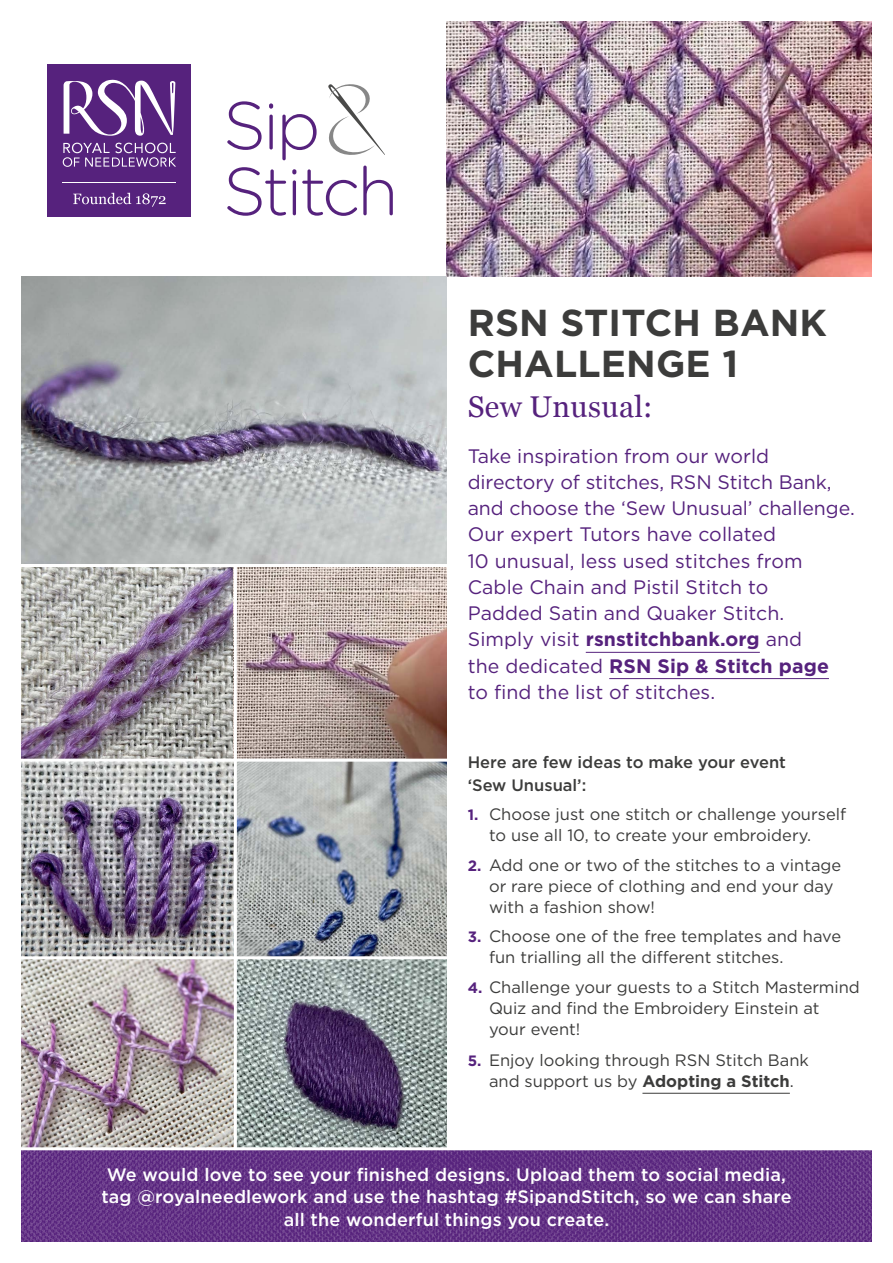
<style>
.page{position:relative;width:893px;height:1263px;background:#fff}
.page>*{position:absolute;margin:0;border:0;box-sizing:border-box;transform-origin:0 0}
.t1{font:700 37.5px/40.5px "Gotham";letter-spacing:.005em;color:#3c3c3b}
.t2{font:30px "Georgia";letter-spacing:.01em;color:#56227d}
.t3{font:19.5px/26.2px "Gotham";color:#56227d}
.t4{font:500 18px/22.5px "Gotham";letter-spacing:.01em;color:#fff;text-align:center}
.t5{font:16.5px/21px "Gotham";color:#3c3c3b}
.t6{font:500 16.5px/22.5px "Gotham";color:#3c3c3b}
.s1{font-weight:700}
.s2{font-weight:700;font-size:15px;color:#56227d}
</style>
<div class="page">
<img style="left:21px;top:567px;width:425px;height:580px">
<svg style="left:21px;top:277px;width:425px;height:287px;background:#aaacb0"></svg>
<img style="left:446px;top:21px;width:426px;height:256px">
<img style="left:21px;top:1150px;width:851px;height:92px">
<hr style="left:586px;top:652px;width:174px;height:1px;background:#56227d">
<hr style="left:609px;top:678px;width:220px;height:1px;background:#56227d">
<hr style="left:642px;top:1093px;width:148px;height:1px;background:#3c3c3b">
<hr style="left:0;top:956px;width:449px;height:3px;background:#fff">
<hr style="left:0;top:759px;width:466px;height:3px;background:#fff">
<hr style="left:234px;top:566px;width:3px;height:583px;background:#fff">
<svg style="left:227px;top:101px;width:35px;height:49px"></svg>
<svg style="left:269px;top:115px;width:4px;height:35px"></svg>
<svg style="left:269px;top:103px;width:4px;height:6px"></svg>
<hr style="left:293px;top:180px;width:3px;height:35px;background:#56227d;border-radius:2px">
<svg style="left:292px;top:169px;width:4px;height:5px"></svg>
<svg style="left:282px;top:114px;width:35px;height:46px"></svg>
<svg style="left:227px;top:167px;width:59px;height:49px"></svg>
<svg style="left:302px;top:169px;width:55px;height:47px"></svg>
<svg style="left:363px;top:166px;width:30px;height:49px"></svg>
<svg style="left:328px;top:84px;width:57px;height:71px"></svg>
<div style="left:48px;top:64px;width:143px;height:153px;background:#56227d"></div>
<svg style="left:64px;top:80px;width:111px;height:56px"></svg>
<svg style="left:63px;top:143px;width:113px;height:24px"></svg>
<svg style="left:73px;top:193px;width:93px;height:14px"></svg>
<hr style="left:63px;top:182px;width:113px;height:1px;background:#fff">
<h1 class="t1" style="left:468px;top:302px;width:361px">RSN STITCH BANK<br>CHALLENGE 1</h1>
<h2 class="t2" style="left:468px;top:385px;width:186px">Sew Unusual:</h2>
<p class="t3" style="left:468px;top:442px;width:388px">Take inspiration from our world directory of stitches, RSN Stitch Bank, and choose the ‘Sew Unusual’ challenge.<br>Our expert Tutors have collated<br>10 unusual, less used stitches from Cable Chain and Pistil Stitch to<br>Padded Satin and Quaker Stitch.<br>Simply visit <span class="s1">rsnstitchbank.org</span> and<br>the dedicated <span class="s1">RSN Sip &amp; Stitch page<br></span>to find the list of stitches.</p>
<p class="t6" style="left:468px;top:751px;width:320px">Here are few ideas to make your event ‘Sew Unusual’:</p>
<p class="t5" style="left:489px;top:803px;width:359px;text-indent:-21px"><span class="s2">1.</span> Choose just one stitch or challenge yourself to use all 10, to create your embroidery.</p>
<p class="t5" style="left:489px;top:854px;width:354px;text-indent:-21px"><span class="s2">2.</span> Add one or two of the stitches to a vintage or rare piece of clothing and end your day with a fashion show!</p>
<p class="t5" style="left:489px;top:925px;width:354px;text-indent:-21px"><span class="s2">3.</span> Choose one of the free templates and have fun trialling all the different stitches.</p>
<p class="t5" style="left:489px;top:976px;width:372px;text-indent:-21px"><span class="s2">4.</span> Challenge your guests to a Stitch Mastermind<br>Quiz and find the Embroidery Einstein at your event!</p>
<p class="t5" style="left:468px;top:1049px;width:343px;text-align:center"><span class="s2">5.</span> Enjoy looking through RSN Stitch Bank and support us by <span class="s1">Adopting a Stitch</span>.</p>
<p class="t4" style="left:101px;top:1163px;width:692px">We would love to see your finished designs. Upload them to social media, tag @royalneedlework and use the hashtag #SipandStitch, so we can share all the wonderful things you create.</p>
</div>
